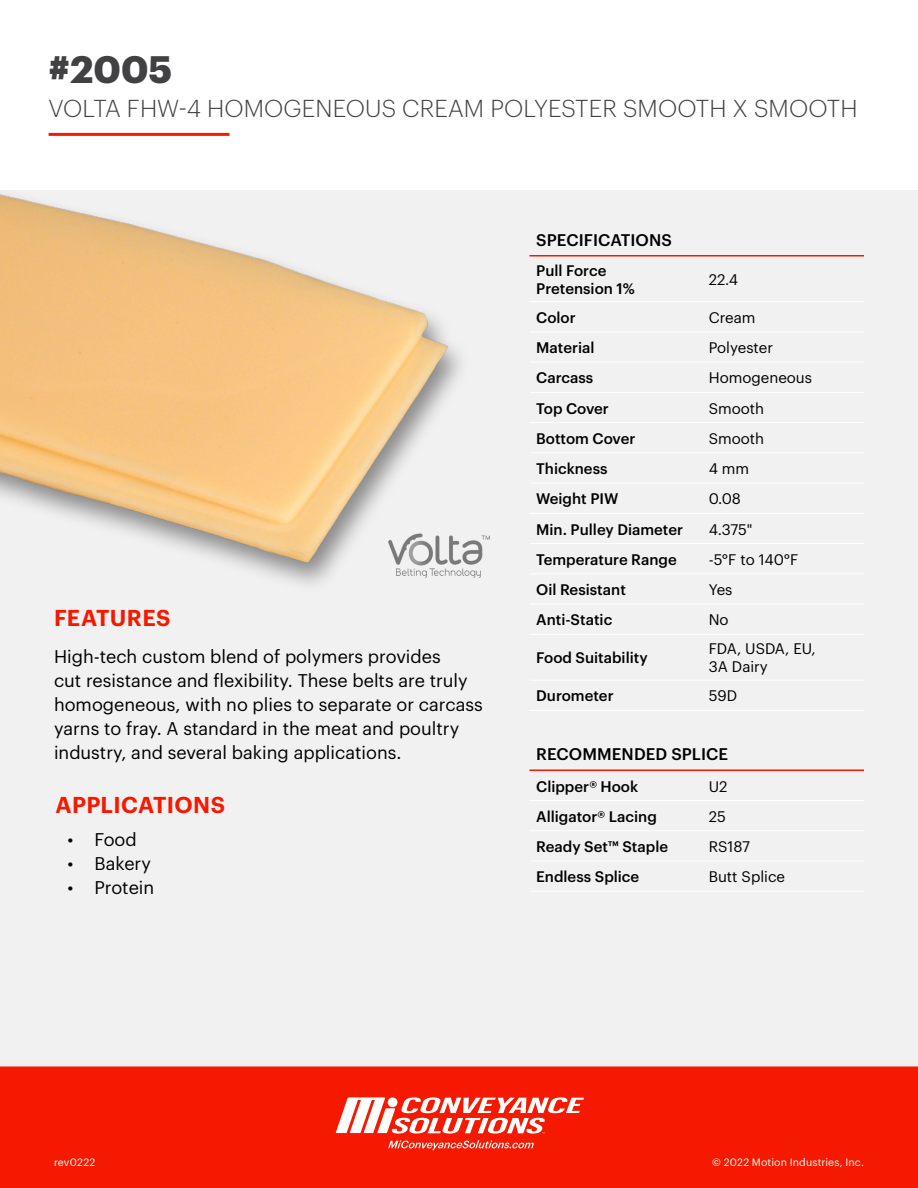
<style>
.page{position:relative;width:918px;height:1188px;background:#fff}
.page>*{position:absolute;margin:0;border:0;box-sizing:border-box;transform-origin:0 0}
.Flyer_Heading{font:700 37.5px "Graphik";color:#414042}
.Flyer_Subheading{font:300 24px "Graphik";letter-spacing:.005em;color:#414042}
.HEADER_-_RED{font:600 22.5px "Graphik";letter-spacing:.015em;color:#f51900}
.Body_Paragraph{font:18px/24px "Graphik";color:#000}
.Table_Header{font:500 16.5px "Graphik";letter-spacing:.005em;color:#000}
.Table_Body{font:500 15px/18px "Graphik";color:#000}
.Table_Body-2{font:15px/18px "Graphik";color:#000}
.t1{font:10.5px "Graphik";letter-spacing:.015em;color:#fff}
</style>
<div class="page">
<div style="left:0;top:190px;width:918px;height:881px;background:#f1f1f2"></div>
<div style="left:0;top:1066px;width:918px;height:122px;background:#f51900"></div>
<svg style="left:388px;top:1140px;width:146px;height:10px"></svg>
<svg style="left:336px;top:1097px;width:248px;height:37px"></svg>
<img style="left:0;top:194px;width:486px;height:390px">
<hr style="left:49px;top:133px;width:181px;height:3px;background:#f51900">
<hr style="left:529px;top:830px;width:173px;height:1px;background:#fff">
<hr style="left:529px;top:861px;width:173px;height:1px;background:#fff">
<hr style="left:529px;top:770px;width:173px;height:1px;background:#f51900">
<hr style="left:702px;top:770px;width:162px;height:1px;background:#f51900">
<hr style="left:529px;top:800px;width:173px;height:1px;background:#fff">
<hr style="left:702px;top:800px;width:162px;height:1px;background:#fff">
<hr style="left:702px;top:830px;width:162px;height:1px;background:#fff">
<hr style="left:702px;top:861px;width:162px;height:1px;background:#fff">
<hr style="left:529px;top:891px;width:173px;height:1px;background:#fff">
<hr style="left:702px;top:891px;width:162px;height:1px;background:#fff">
<hr style="left:529px;top:301px;width:173px;height:1px;background:#fff">
<hr style="left:529px;top:332px;width:173px;height:1px;background:#fff">
<hr style="left:529px;top:362px;width:173px;height:1px;background:#fff">
<hr style="left:529px;top:392px;width:173px;height:1px;background:#fff">
<hr style="left:529px;top:422px;width:173px;height:1px;background:#fff">
<hr style="left:529px;top:452px;width:173px;height:1px;background:#fff">
<hr style="left:529px;top:483px;width:173px;height:1px;background:#fff">
<hr style="left:529px;top:513px;width:173px;height:1px;background:#fff">
<hr style="left:529px;top:255px;width:173px;height:1px;background:#f51900">
<hr style="left:702px;top:255px;width:162px;height:1px;background:#f51900">
<hr style="left:529px;top:543px;width:173px;height:1px;background:#fff">
<hr style="left:529px;top:573px;width:173px;height:1px;background:#fff">
<hr style="left:529px;top:604px;width:173px;height:1px;background:#fff">
<hr style="left:529px;top:634px;width:173px;height:1px;background:#fff">
<hr style="left:702px;top:301px;width:162px;height:1px;background:#fff">
<hr style="left:702px;top:332px;width:162px;height:1px;background:#fff">
<hr style="left:702px;top:362px;width:162px;height:1px;background:#fff">
<hr style="left:702px;top:392px;width:162px;height:1px;background:#fff">
<hr style="left:702px;top:422px;width:162px;height:1px;background:#fff">
<hr style="left:702px;top:452px;width:162px;height:1px;background:#fff">
<hr style="left:702px;top:483px;width:162px;height:1px;background:#fff">
<hr style="left:702px;top:513px;width:162px;height:1px;background:#fff">
<hr style="left:702px;top:543px;width:162px;height:1px;background:#fff">
<hr style="left:702px;top:573px;width:162px;height:1px;background:#fff">
<hr style="left:702px;top:604px;width:162px;height:1px;background:#fff">
<hr style="left:702px;top:634px;width:162px;height:1px;background:#fff">
<hr style="left:529px;top:680px;width:173px;height:1px;background:#fff">
<hr style="left:702px;top:680px;width:162px;height:1px;background:#fff">
<hr style="left:529px;top:710px;width:173px;height:1px;background:#fff">
<hr style="left:702px;top:710px;width:162px;height:1px;background:#fff">
<p class="Flyer_Heading" style="left:49px;top:40px;width:125px">#2005</p>
<p class="Flyer_Subheading" style="left:49px;top:90px;width:810px">VOLTA FHW-4 HOMOGENEOUS CREAM POLYESTER SMOOTH X SMOOTH</p>
<p class="HEADER_-_RED" style="left:54px;top:601px;width:118px">FEATURES</p>
<p class="Body_Paragraph" style="left:54px;top:643px;width:430px">High-tech custom blend of polymers provides<br>cut resistance and flexibility. These belts are truly homogeneous, with no plies to separate or carcass yarns to fray. A standard in the meat and poultry industry, and several baking applications.</p>
<p class="HEADER_-_RED" style="left:56px;top:788px;width:171px">APPLICATIONS</p>
<p class="Body_Paragraph" style="left:68px;top:826px;width:71px">• Food</p>
<p class="Body_Paragraph" style="left:68px;top:850px;width:85px">• Bakery</p>
<p class="Body_Paragraph" style="left:68px;top:874px;width:88px">• Protein</p>
<p class="Table_Header" style="left:536px;top:227px;width:137px">SPECIFICATIONS</p>
<p class="Table_Body" style="left:536px;top:260px;width:100px">Pull Force<br>Pretension 1%</p>
<p class="Table_Body-2" style="left:709px;top:269px;width:31px">22.4</p>
<p class="Table_Body" style="left:536px;top:307px;width:41px">Color</p>
<p class="Table_Body-2" style="left:709px;top:307px;width:48px">Cream</p>
<p class="Table_Body" style="left:536px;top:337px;width:60px">Material</p>
<p class="Table_Body-2" style="left:709px;top:337px;width:66px">Polyester</p>
<p class="Table_Body" style="left:536px;top:368px;width:59px">Carcass</p>
<p class="Table_Body-2" style="left:709px;top:368px;width:105px">Homogeneous</p>
<p class="Table_Body" style="left:536px;top:398px;width:74px">Top Cover</p>
<p class="Table_Body-2" style="left:709px;top:398px;width:57px">Smooth</p>
<p class="Table_Body" style="left:536px;top:428px;width:101px">Bottom Cover</p>
<p class="Table_Body-2" style="left:709px;top:428px;width:57px">Smooth</p>
<p class="Table_Body" style="left:536px;top:458px;width:73px">Thickness</p>
<p class="Table_Body-2" style="left:709px;top:458px;width:42px">4 mm</p>
<p class="Table_Body" style="left:536px;top:489px;width:84px">Weight PIW</p>
<p class="Table_Body-2" style="left:709px;top:489px;width:34px">0.08</p>
<p class="Table_Body" style="left:536px;top:519px;width:148px">Min. Pulley Diameter</p>
<p class="Table_Body-2" style="left:709px;top:519px;width:45px">4.375"</p>
<p class="Table_Body" style="left:536px;top:549px;width:142px">Temperature Range</p>
<p class="Table_Body-2" style="left:709px;top:549px;width:91px">-5°F to 140°F</p>
<p class="Table_Body" style="left:536px;top:579px;width:91px">Oil Resistant</p>
<p class="Table_Body-2" style="left:709px;top:579px;width:25px">Yes</p>
<p class="Table_Body" style="left:536px;top:610px;width:78px">Anti-Static</p>
<p class="Table_Body-2" style="left:709px;top:610px;width:21px">No</p>
<p class="Table_Body" style="left:536px;top:648px;width:113px">Food Suitability</p>
<p class="Table_Body-2" style="left:709px;top:639px;width:109px">FDA, USDA, EU,<br>3A Dairy</p>
<p class="Table_Body" style="left:536px;top:686px;width:79px">Durometer</p>
<p class="Table_Body-2" style="left:709px;top:686px;width:30px">59D</p>
<p class="Table_Header" style="left:536px;top:742px;width:193px">RECOMMENDED SPLICE</p>
<p class="Table_Body" style="left:536px;top:776px;width:104px">Clipper® Hook</p>
<p class="Table_Body-2" style="left:709px;top:776px;width:20px">U2</p>
<p class="Table_Body" style="left:536px;top:806px;width:122px">Alligator® Lacing</p>
<p class="Table_Body-2" style="left:709px;top:806px;width:19px">25</p>
<p class="Table_Body" style="left:536px;top:836px;width:133px">Ready Set™ Staple</p>
<p class="Table_Body-2" style="left:709px;top:836px;width:43px">RS187</p>
<p class="Table_Body" style="left:536px;top:867px;width:105px">Endless Splice</p>
<p class="Table_Body-2" style="left:709px;top:867px;width:78px">Butt Splice</p>
<p class="t1" style="left:54px;top:1154px;width:43px">rev0222</p>
<p class="t1" style="left:712px;top:1154px;width:153px">© 2022 Motion Industries, Inc.</p>
</div>
